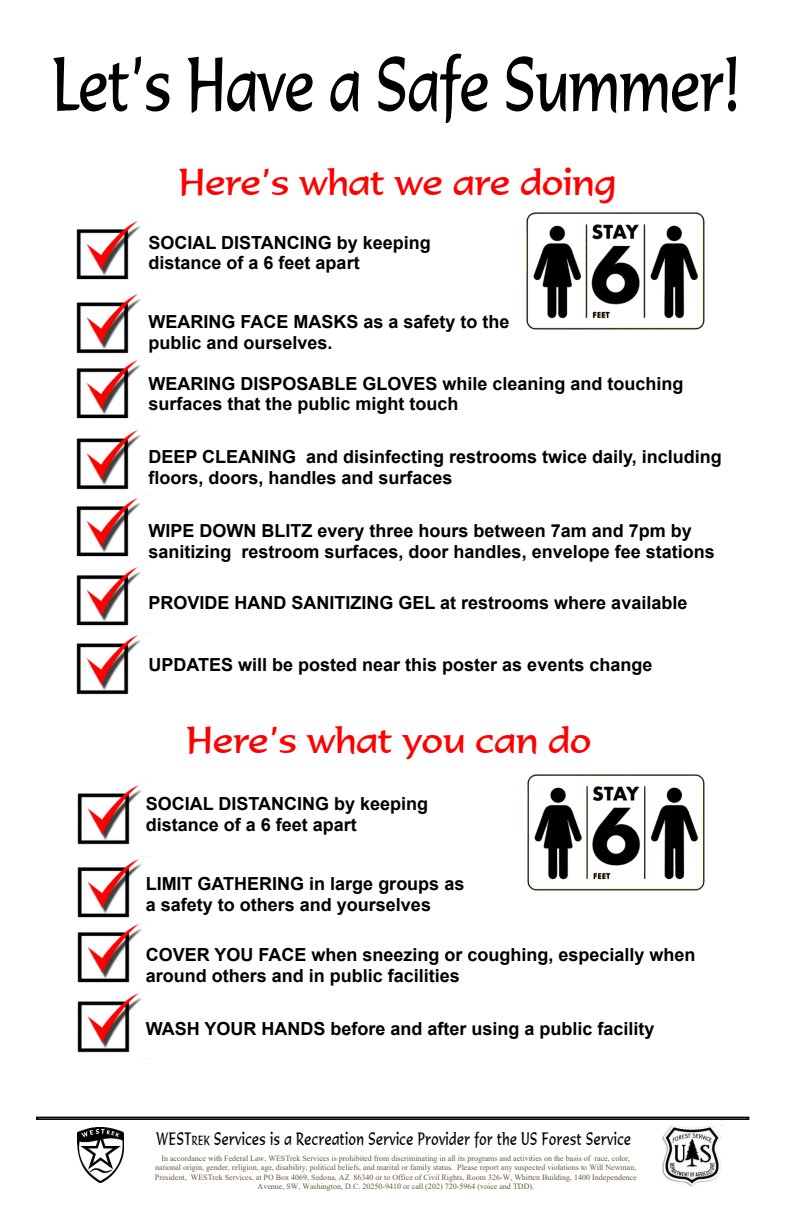
<style>
.page{position:relative;width:792px;height:1224px;background:#fff}
.page>*{position:absolute;margin:0;border:0;box-sizing:border-box;transform-origin:0 0}
.t1{font:74.6px "Formal 436 BT";color:#000;scale:.71 1}
.t2{font:36px "Formal 436 BT";color:#f00}
.t3{font:700 18px/20.6px "Arial";color:#000}
.t4{font:17.4px "Formal 436 BT";letter-spacing:.04em;color:#000;scale:.7 1}
.t5{font:8px/9.2px "Times New Roman";color:#645838;text-align:center}
.s1{font-size:12.9px}
</style>
<div class="page">
<img style="left:76px;top:221px;width:65px;height:133px">
<img style="left:76px;top:360px;width:65px;height:59px">
<img style="left:76px;top:430px;width:65px;height:60px">
<img style="left:76px;top:498px;width:65px;height:59px">
<img style="left:76px;top:567px;width:65px;height:59px">
<img style="left:76px;top:635px;width:65px;height:60px">
<img style="left:526px;top:213px;width:178px;height:116px">
<img style="left:77px;top:785px;width:65px;height:133px">
<img style="left:77px;top:924px;width:65px;height:59px">
<img style="left:77px;top:993px;width:65px;height:60px">
<img style="left:527px;top:774px;width:178px;height:117px">
<div style="left:36px;top:1117px;width:713px;height:3px;background:#fff;border:2px solid #000"></div>
<img style="left:77px;top:1128px;width:47px;height:55px">
<img style="left:663px;top:1126px;width:58px;height:61px">
<h1 class="t1" style="left:52px;top:54px;width:970px">Let’s Have a Safe Summer!</h1>
<h2 class="t2" style="left:179px;top:168px;width:439px">Here’s what we are doing</h2>
<p class="t3" style="left:148px;top:234px;width:284px">SOCIAL DISTANCING by keeping distance of a 6 feet apart</p>
<p class="t3" style="left:148px;top:313px;width:363px">WEARING FACE MASKS as a safety to the public and ourselves.</p>
<p class="t3" style="left:148px;top:375px;width:537px">WEARING DISPOSABLE GLOVES while cleaning and touching surfaces that the public might touch</p>
<p class="t3" style="left:148px;top:448px;width:575px">DEEP CLEANING and disinfecting restrooms twice daily, including floors, doors, handles and surfaces</p>
<p class="t3" style="left:148px;top:522px;width:568px">WIPE DOWN BLITZ every three hours between 7am and 7pm by sanitizing restroom surfaces, door handles, envelope fee stations</p>
<p class="t3" style="left:148px;top:594px;width:540px">PROVIDE HAND SANITIZING GEL at restrooms where available</p>
<p class="t3" style="left:148px;top:656px;width:506px">UPDATES will be posted near this poster as events change</p>
<h2 class="t2" style="left:187px;top:725px;width:406px">Here’s what you can do</h2>
<p class="t3" style="left:146px;top:795px;width:284px">SOCIAL DISTANCING by keeping distance of a 6 feet apart</p>
<p class="t3" style="left:146px;top:875px;width:320px">LIMIT GATHERING in large groups as a safety to others and yourselves</p>
<p class="t3" style="left:146px;top:946px;width:551px">COVER YOU FACE when sneezing or coughing, especially when around others and in public facilities</p>
<p class="t3" style="left:146px;top:1020px;width:510px">WASH YOUR HANDS before and after using a public facility</p>
<p class="t4" style="left:157px;top:1132px;width:679px">WEST<span class="s1">REK</span> Services is a Recreation Service Provider for the US Forest Service</p>
<p class="t5" style="left:155px;top:1155px;width:483px">In accordance with Federal Law, WESTrek Services is prohibited from discriminating in all its programs and activities on the basis of race, color, national origin, gender, religion, age, disability, political beliefs, and marital or family status. Please report any suspected violations to Will Newman, President, WESTrek Services, at PO Box 4069, Sedona, AZ 86340 or to Office of Civil Rights, Room 326-W, Whitten Building, 1400 Independence Avenue, SW, Washington, D.C. 20250-9410 or call (202) 720-5964 (voice and TDD).</p>
</div>
